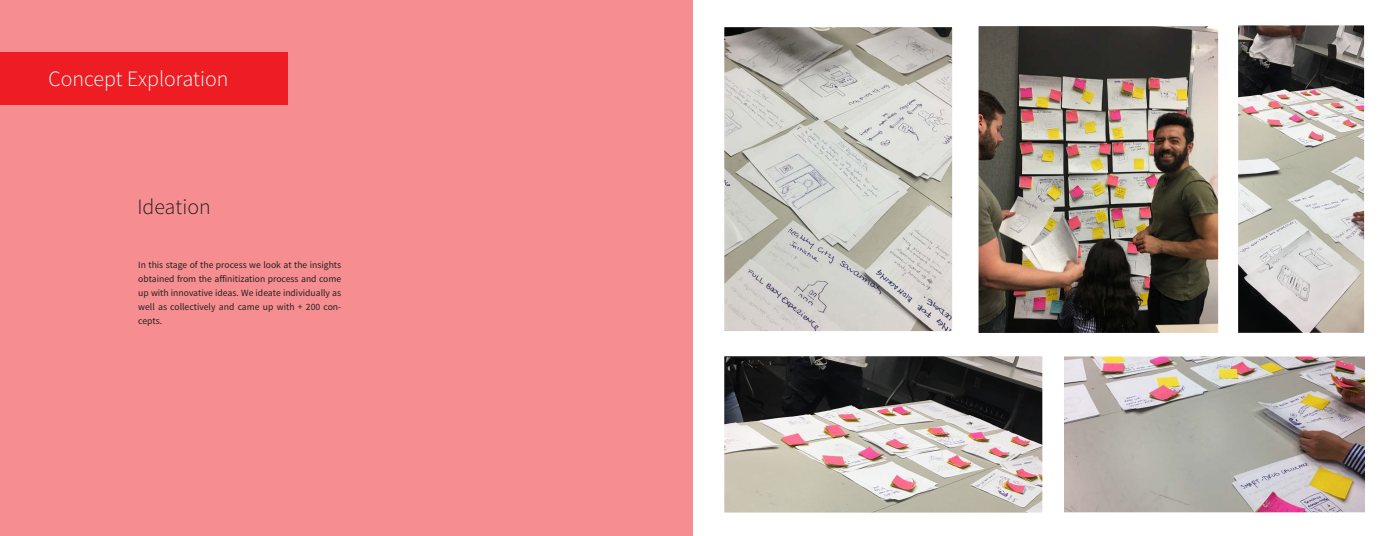
<style>
.page{position:relative;width:1386px;height:536px;background:#fff}
.page>*{position:absolute;margin:0;border:0;box-sizing:border-box;transform-origin:0 0}
.t1{font:300 21.88px "Source Sans Pro";color:#fff}
.t2{font:300 21.88px "Source Sans Pro";color:#231f20}
.t3{font:9.62px/14px "Source Sans Pro";color:#231f20;text-align:justify}
</style>
<div class="page">
<div style="left:0;top:0;width:693px;height:536px;background:#f68e91"></div>
<div style="left:0;top:52px;width:288px;height:53px;background:#ee1d23"></div>
<img style="left:980px;top:27px;width:237px;height:305px">
<img style="left:1240px;top:27px;width:123px;height:304px">
<div style="left:1228px;top:15px;width:147px;height:328px;border:11px solid #fff"></div>
<img style="left:1065px;top:358px;width:300px;height:152px">
<div style="left:1053px;top:346px;width:326px;height:176px;border:11px solid #fff"></div>
<img style="left:726px;top:357px;width:315px;height:154px">
<img style="left:725px;top:28px;width:226px;height:302px">
<h1 class="t1" style="left:49px;top:65px;width:181px">Concept Exploration</h1>
<h1 class="t2" style="left:137px;top:193px;width:75px">Ideation</h1>
<p class="t3" style="left:138px;top:258px;width:205px">In this stage of the process we look at the insights obtained from the affinitization process and come up with innovative ideas. We ideate individually as well as collectively and came up with + 200 con&shy;cepts.</p>
</div>
